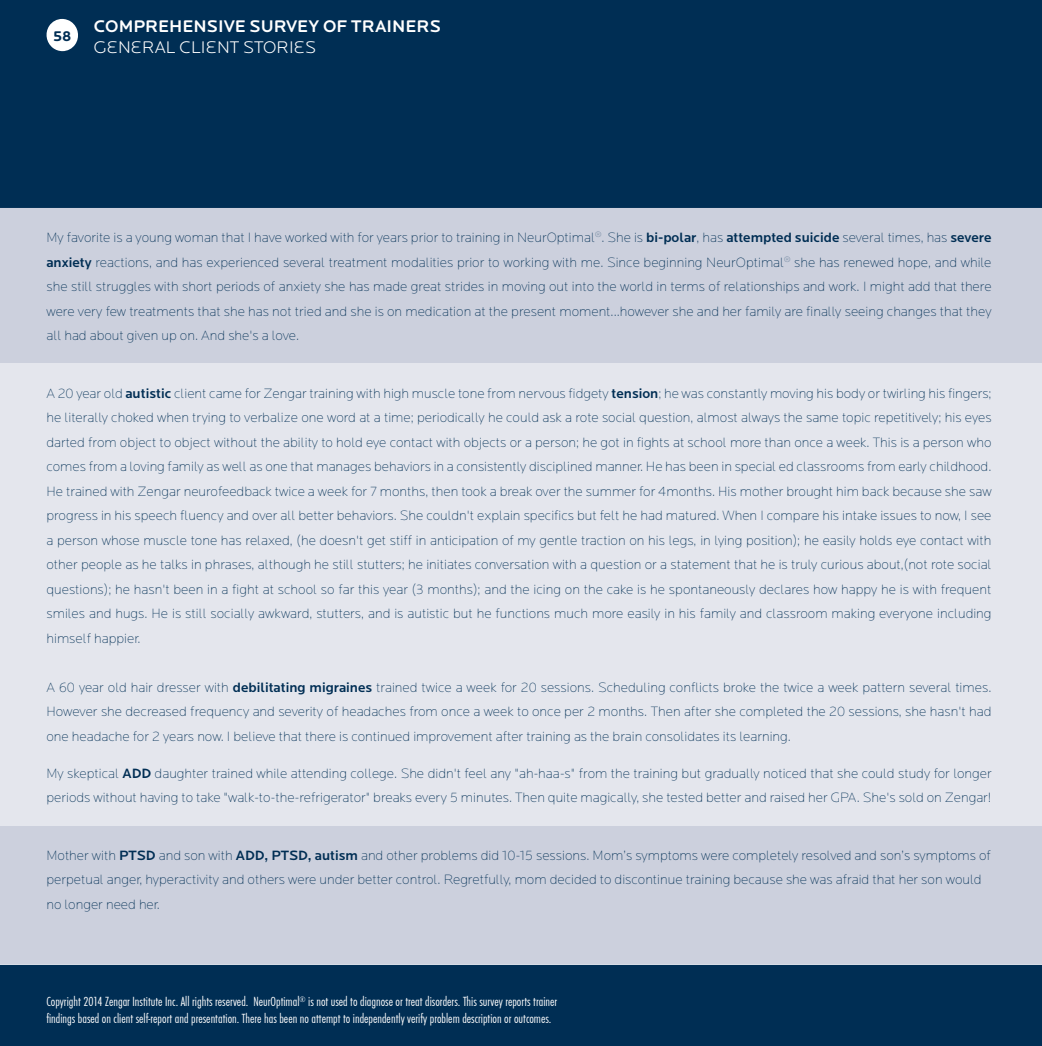
<style>
.page{position:relative;width:1042px;height:1046px;background:#fff}
.page>*{position:absolute;margin:0;border:0;box-sizing:border-box;transform-origin:0 0}
.t1{font:500 17.5px "Locator Display";color:#fff}
.t2{font:300 17.5px "Locator Display";color:#fff}
.t3{font:700 14.53px "Locator Display";color:#002e54}
.t4{font:200 14px/24.5px "Locator";color:#002e54;text-align:justify}
.t5{font:300 12.25px/17.5px "Futura ND Cn";color:#fff}
.s1{font-weight:500}
</style>
<div class="page">
<div style="left:0;top:964px;width:1042px;height:82px;background:#002e54"></div>
<div style="left:0;top:0;width:1042px;height:208px;background:#002e54"></div>
<svg style="left:46px;top:19px;width:32px;height:32px"></svg>
<div style="left:0;top:208px;width:1042px;height:756px;background:#ccd0dd"></div>
<div style="left:0;top:364px;width:1042px;height:462px;background:#e4e6ed"></div>
<p class="t3" style="left:53px;top:27px;width:20px">58</p>
<p class="t1" style="left:94px;top:16px;width:349px">COMPREHENSIVE SURVEY OF TRAINERS</p>
<p class="t2" style="left:94px;top:38px;width:224px">GENERAL CLIENT STORIES</p>
<p class="t4" style="left:46px;top:226px;width:947px">My favorite is a young woman that I have worked with for years prior to training in NeurOptimal<sup>®</sup>. She is <span class="s1">bi-polar</span>, has <span class="s1">attempted suicide</span> several times, has <span class="s1">severe anxiety</span> reactions, and has experienced several treatment modalities prior to working with me. Since beginning NeurOptimal<sup>®</sup> she has renewed hope, and while she still struggles with short periods of anxiety she has made great strides in moving out into the world in terms of relationships and work. I might add that there were very few treatments that she has not tried and she is on medication at the present moment...however she and her family are finally seeing changes that they all had about given up on. And she's a love.</p>
<p class="t4" style="left:46px;top:381px;width:947px">A 20 year old <span class="s1">autistic</span> client came for Zengar training with high muscle tone from nervous fidgety <span class="s1">tension</span>; he was constantly moving his body or twirling his fingers; he literally choked when trying to verbalize one word at a time; periodically he could ask a rote social question, almost always the same topic repetitively; his eyes darted from object to object without the ability to hold eye contact with objects or a person; he got in fights at school more than once a week. This is a person who comes from a loving family as well as one that manages behaviors in a consistently disciplined manner. He has been in special ed classrooms from early childhood.<br>He trained with Zengar neurofeedback twice a week for 7 months, then took a break over the summer for 4months. His mother brought him back because she saw progress in his speech fluency and over all better behaviors. She couldn't explain specifics but felt he had matured. When I compare his intake issues to now, I see a person whose muscle tone has relaxed, (he doesn't get stiff in anticipation of my gentle traction on his legs, in lying position); he easily holds eye contact with other people as he talks in phrases, although he still stutters; he initiates conversation with a question or a statement that he is truly curious about,(not rote social questions); he hasn't been in a fight at school so far this year (3 months); and the icing on the cake is he spontaneously declares how happy he is with frequent smiles and hugs. He is still socially awkward, stutters, and is autistic but he functions much more easily in his family and classroom making everyone including himself happier.</p>
<p class="t4" style="left:46px;top:675px;width:946px">A 60 year old hair dresser with <span class="s1">debilitating migraines</span> trained twice a week for 20 sessions. Scheduling conflicts broke the twice a week pattern several times.<br>However she decreased frequency and severity of headaches from once a week to once per 2 months. Then after she completed the 20 sessions, she hasn't had one headache for 2 years now. I believe that there is continued improvement after training as the brain consolidates its learning.</p>
<p class="t4" style="left:46px;top:761px;width:87px">My skeptical <span class="s1">ADD</span></p>
<p class="t4" style="left:46px;top:761px;width:947px;text-align:right">daughter trained while attending college. She didn't feel any "ah-haa-s" from the training but gradually noticed that she could study for longer<br>periods without having to take "walk-to-the-refrigerator" breaks every 5 minutes. Then quite magically, she tested better and raised her GPA. She's sold on Zengar!</p>
<p class="t4" style="left:46px;top:843px;width:946px;text-align:left;text-indent:218px"><span class="s1">, PTSD, autism</span> and other problems did 10-15 sessions. M om’s symptoms were completely resolved and son’s symptoms of perpetual anger, hyperactivity and others were under better control. Regretfully, mom decided to discontinue training because she was afraid that her son would no longer need her.</p>
<p class="t4" style="left:46px;top:843px;width:200px">Mother with <span class="s1">PTSD</span> and son with <span class="s1">ADD</span></p>
<p class="t5" style="left:46px;top:993px;width:512px">Copyright 2014 Zengar Institute Inc. All rights reserved. NeurOptimal<sup>®</sup> is not used to diagnose or treat disorders. This survey reports trainer findings based on client self-report and presentation. There has been no attempt to independently verify problem description or outcomes.</p>
</div>
